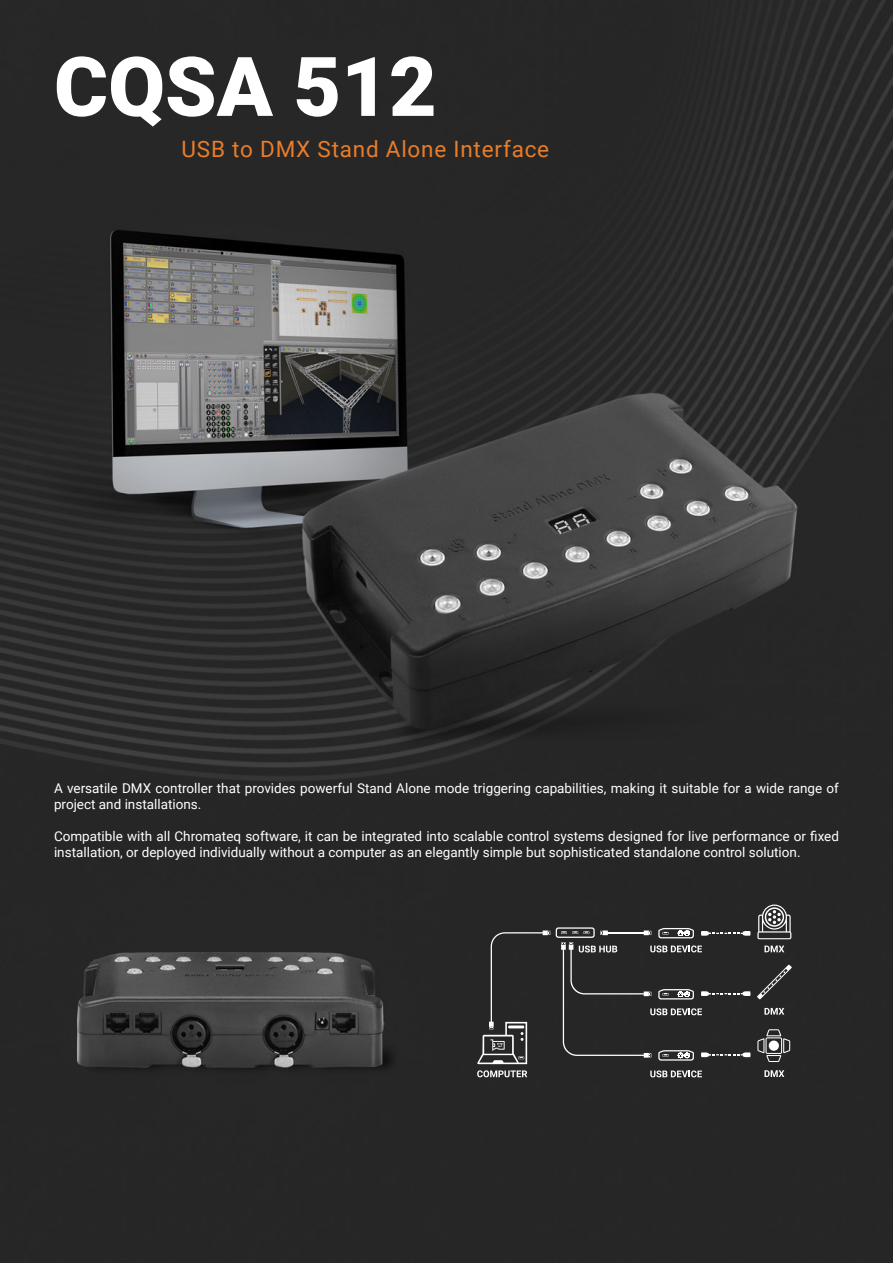
<style>
.page{position:relative;width:893px;height:1263px;background:#fff}
.page>*{position:absolute;margin:0;border:0;box-sizing:border-box;transform-origin:0 0}
.t1{font:900 82.5px "Roboto";color:#fff}
.t2{font:22.5px "Roboto";letter-spacing:.035em;color:#e97d2a}
.t3{font:13.5px/16.2px "Roboto";color:#fff}
</style>
<div class="page">
<img style="left:0;top:0;width:893px;height:1263px">
<svg style="left:650px;top:1070px;width:52px;height:7px"></svg>
<svg style="left:757px;top:904px;width:34px;height:35px"></svg>
<svg style="left:477px;top:1070px;width:50px;height:7px"></svg>
<svg style="left:764px;top:945px;width:20px;height:7px"></svg>
<svg style="left:764px;top:1008px;width:20px;height:7px"></svg>
<svg style="left:764px;top:1070px;width:20px;height:7px"></svg>
<svg style="left:757px;top:964px;width:35px;height:35px"></svg>
<svg style="left:757px;top:1029px;width:33px;height:33px"></svg>
<svg style="left:477px;top:930px;width:73px;height:134px;background:#363636"></svg>
<svg style="left:556px;top:927px;width:195px;height:133px;background:#363636"></svg>
<h1 class="t1" style="left:54px;top:29px;width:384px">CQSA 512</h1>
<h2 class="t2" style="left:182px;top:133px;width:369px">USB to DMX Stand Alone Interface</h2>
<p class="t3" style="left:54px;top:779px;width:786px">A versatile DMX controller that provides powerful Stand Alone mode triggering capabilities, making it suitable for a wide range of project and installations.</p>
<p class="t3" style="left:54px;top:828px;width:786px">Compatible with all Chromateq software, it can be integrated into scalable control systems designed for live performance or fixed installation, or deployed individually without a computer as an elegantly simple but sophisticated standalone control solution.</p>
</div>
